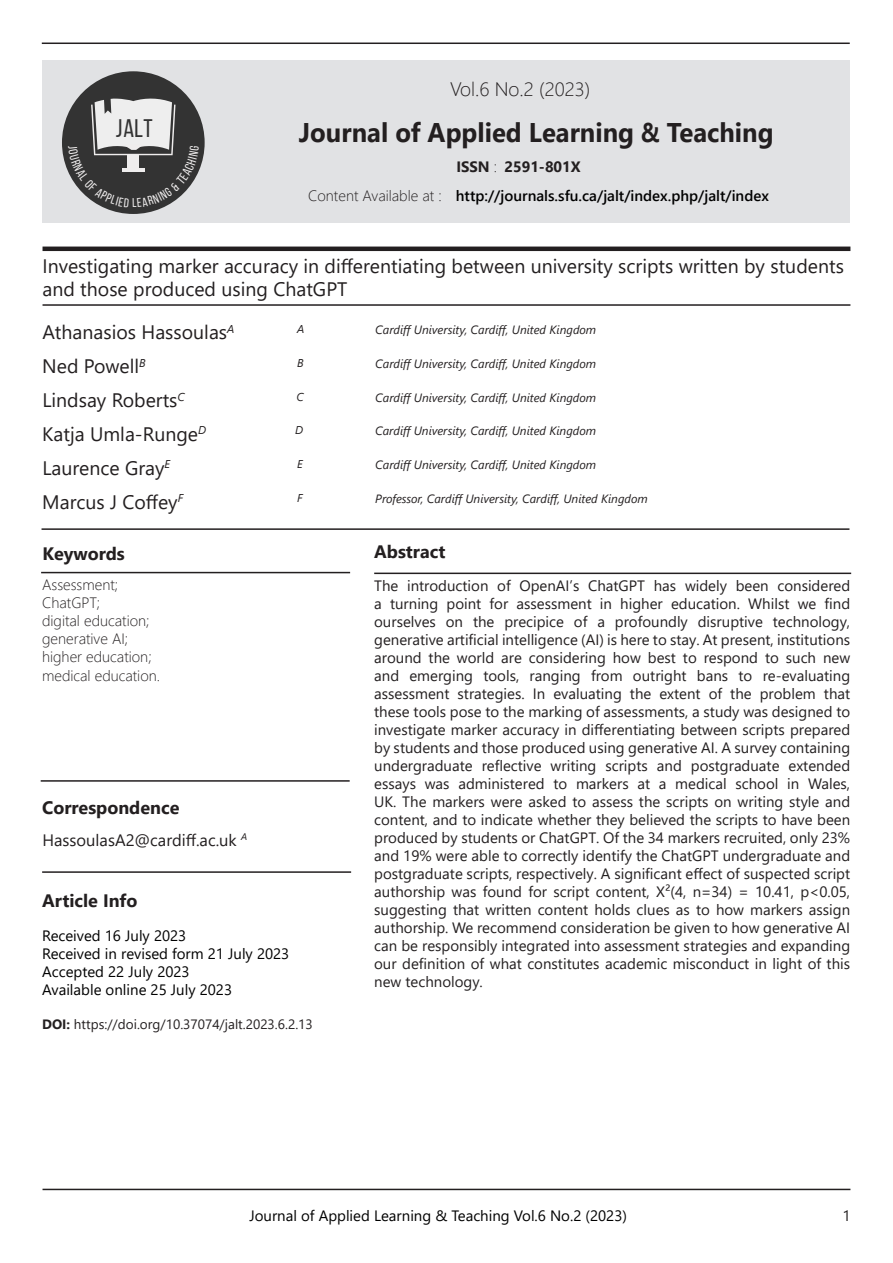
<style>
.page{position:relative;width:893px;height:1263px;background:#fff}
.page>*{position:absolute;margin:0;border:0;box-sizing:border-box;transform-origin:0 0}
.t1{font:700 27px "Segoe UI";color:#231f20;scale:.95 1}
.t2{font:25.5px "Bebas Neue";color:#333}
.t3{font:19.5px/23.4px "Segoe UI";color:#231f20}
.t4{font:300 19.5px "Segoe UI";color:#231f20}
.t5{font:700 18px "Segoe UI";color:#231f20}
.t6{font:16.5px "Segoe UI";color:#231f20}
.t7{font:15px/18px "Segoe UI";color:#231f20;text-align:justify}
.t8{font:15px/18px "Segoe UI";color:#000}
.t9{font:300 15px/18px "Segoe UI";color:#231f20}
.t10{font:600 15px "Segoe UI";color:#000}
.t11{font:700 15px "Segoe UI";color:#231f20}
.t12{font:13.5px "Segoe UI";color:#231f20}
.t13{font:italic 12px "Segoe UI";color:#231f20}
.t14{font:italic 11.4px "Segoe UI";color:#231f20}
.s1{font-weight:300}
.s2{font-weight:700}
</style>
<div class="page">
<hr style="left:43px;top:1189px;width:807px;height:1px;background:#231f20">
<hr style="left:43px;top:304px;width:807px;height:2px;background:#231f20">
<hr style="left:43px;top:247px;width:807px;height:4px;background:#231f20">
<hr style="left:42px;top:528px;width:807px;height:2px;background:#231f20">
<hr style="left:41px;top:572px;width:309px;height:1px;background:#231f20">
<hr style="left:374px;top:573px;width:477px;height:1px;background:#231f20">
<hr style="left:42px;top:871px;width:309px;height:2px;background:#231f20">
<hr style="left:42px;top:43px;width:808px;height:1px;background:#231f20">
<div style="left:43px;top:61px;width:807px;height:162px;background:#e1e2e4"></div>
<div style="left:62px;top:71px;width:143px;height:143px;background:#333;border-radius:50%"></div>
<hr style="left:41px;top:780px;width:309px;height:2px;background:#231f20">
<svg style="left:68px;top:97px;width:131px;height:110px"></svg>
<h2 class="t2" style="left:116px;top:114px;width:38px">JALT</h2>
<h3 class="t4" style="left:450px;top:82px;width:142px">Vol.6 No.2 (2023)</h3>
<h1 class="t1" style="left:299px;top:122px;width:501px">Journal of Applied Learning &amp; Teaching</h1>
<p class="t9" style="left:308px;top:188px;width:135px">Content Available at :</p>
<p class="t11" style="left:456px;top:161px;width:126px">ISSN <span class="s1">:</span> 2591-801X</p>
<p class="t10" style="left:456px;top:190px;width:315px">http://journals.sfu.ca/jalt/index.php/jalt/index</p>
<h3 class="t3" style="left:43px;top:253px;width:803px">Investigating marker accuracy in differentiating between university scripts written by students and those produced using ChatGPT</h3>
<h3 class="t3" style="left:42px;top:319px;width:194px">Athanasios Hassoulas<sup>A</sup></h3>
<p class="t14" style="left:297px;top:322px;width:9px">A</p>
<p class="t13" style="left:375px;top:318px;width:222px">Cardiff University, Cardiff, United Kingdom</p>
<h3 class="t3" style="left:42px;top:353px;width:105px">Ned Powell<sup>B</sup></h3>
<p class="t14" style="left:297px;top:356px;width:8px">B</p>
<p class="t13" style="left:375px;top:352px;width:222px">Cardiff University, Cardiff, United Kingdom</p>
<h3 class="t3" style="left:42px;top:387px;width:144px">Lindsay Roberts<sup>C</sup></h3>
<p class="t14" style="left:296px;top:390px;width:9px">C</p>
<p class="t13" style="left:375px;top:386px;width:222px">Cardiff University, Cardiff, United Kingdom</p>
<h3 class="t3" style="left:42px;top:421px;width:165px">Katja Umla-Runge<sup>D</sup></h3>
<p class="t14" style="left:295px;top:424px;width:10px">D</p>
<p class="t13" style="left:375px;top:420px;width:222px">Cardiff University, Cardiff, United Kingdom</p>
<h3 class="t3" style="left:42px;top:454px;width:129px">Laurence Gray<sup>E</sup></h3>
<p class="t14" style="left:297px;top:458px;width:7px">E</p>
<p class="t13" style="left:375px;top:454px;width:222px">Cardiff University, Cardiff, United Kingdom</p>
<h3 class="t3" style="left:42px;top:488px;width:142px">Marcus J Coffey<sup>F</sup></h3>
<p class="t14" style="left:297px;top:492px;width:7px">F</p>
<p class="t13" style="left:375px;top:488px;width:274px">Professor, Cardiff University, Cardiff, United Kingdom</p>
<p class="t5" style="left:43px;top:546px;width:84px">Keywords</p>
<p class="t5" style="left:374px;top:544px;width:73px">Abstract</p>
<p class="t9" style="left:42px;top:578px;width:120px">Assessment;<br>ChatGPT;<br>digital education; generative AI; higher education; medical education.</p>
<p class="t7" style="left:374px;top:576px;width:477px">The introduction of OpenAI’s ChatGPT has widely been considered a turning point for assessment in higher education. Whilst we find ourselves on the precipice of a profoundly disruptive technology, generative artificial intelligence (AI) is here to stay. At present, institutions around the world are considering how best to respond to such new and emerging tools, ranging from outright bans to re-evaluating assessment strategies. In evaluating the extent of the problem that these tools pose to the marking of assessments, a study was designed to investigate marker accuracy in differentiating between scripts prepared by students and those produced using generative AI. A survey containing undergraduate reflective writing scripts and postgraduate extended essays was administered to markers at a medical school in Wales, UK. The markers were asked to assess the scripts on writing style and content, and to indicate whether they believed the scripts to have been produced by students or ChatGPT. Of the 34 markers recruited, only 23% and 19% were able to correctly identify the ChatGPT undergraduate and postgraduate scripts, respectively. A significant effect of suspected script authorship was found for script content, X²(4, n=34) = 10.41, p&lt;0.05, suggesting that written content holds clues as to how markers assign authorship. We recommend consideration be given to how generative AI can be responsibly integrated into assessment strategies and expanding our definition of what constitutes academic misconduct in light of this new technology.</p>
<p class="t5" style="left:42px;top:801px;width:139px">Correspondence</p>
<p class="t6" style="left:43px;top:824px;width:206px">HassoulasA2@cardiff.ac.uk <sup>A</sup></p>
<p class="t5" style="left:42px;top:893px;width:97px">Article Info</p>
<p class="t8" style="left:42px;top:925px;width:249px">Received 16 July 2023<br>Received in revised form 21 July 2023<br>Accepted 22 July 2023<br>Available online 25 July 2023</p>
<p class="t12" style="left:42px;top:1011px;width:272px"><span class="s2">DOI:</span> https://doi.org/10.37074/jalt.2023.6.2.13</p>
<p class="t8" style="left:249px;top:1205px;width:379px">Journal of Applied Learning &amp; Teaching Vol.6 No.2 (2023)</p>
<p class="t7" style="left:842px;top:1207px;width:10px">1</p>
</div>
